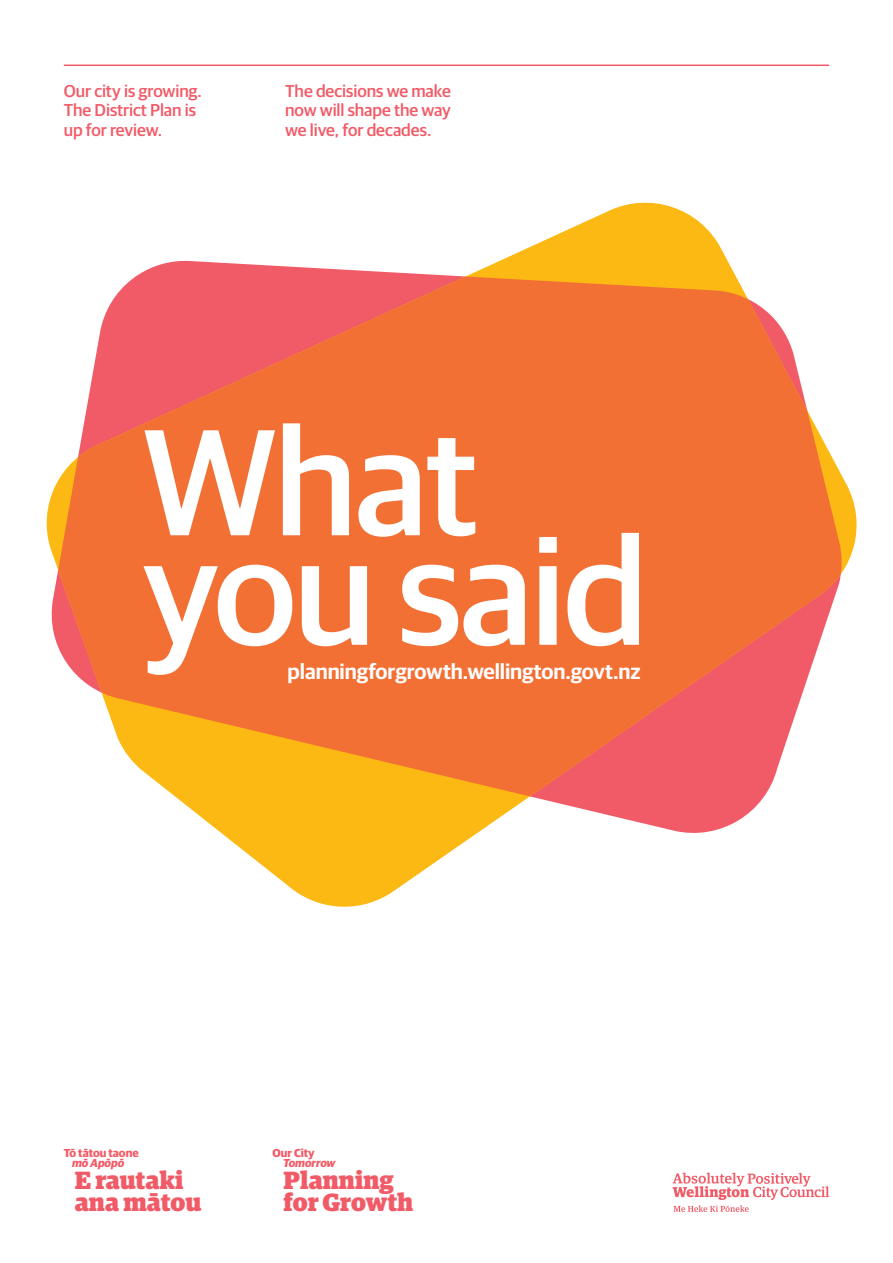
<style>
.page{position:relative;width:893px;height:1263px;background:#fff}
.page>*{position:absolute;margin:0;border:0;box-sizing:border-box;transform-origin:0 0}
.Heading_-_sans{font:500 151.35px/109.5px "Guardian Sans";letter-spacing:-.02em;color:#fff}
.t1{font:900 24.9px/22px "Guardian Egyp";color:#f15b67}
.body_copy{font:600 21.45px "Guardian Sans";letter-spacing:-.005em;color:#fff}
.body_copy-2{font:500 17.25px/19.5px "Guardian Sans";letter-spacing:-.005em;color:#f15b67}
.t2{font:700 11.55px/10.2px "Guardian Sans";color:#f15b67;text-align:center}
.t3{font:italic 700 11.55px "Guardian Sans";color:#f15b67}
.s1{font-style:italic}
</style>
<div class="page">
<svg style="left:673px;top:1172px;width:156px;height:40px"></svg>
<svg style="left:231px;top:202px;width:626px;height:705px"></svg>
<svg style="left:46px;top:258px;width:797px;height:583px;background:#f58754"></svg>
<hr style="left:64px;top:65px;width:765px;height:1px;background:#f15b67">
<p class="body_copy-2" style="left:64px;top:80px;width:140px">Our city is growing.<br>The District Plan is up for review.</p>
<p class="body_copy-2" style="left:285px;top:80px;width:167px;text-align:justify">The decisions we make now will shape the way we live, for decades.</p>
<p class="Heading_-_sans" style="left:143px;top:416px;width:506px">What you said</p>
<p class="body_copy" style="left:288px;top:656px;width:354px">planningforgrowth.wellington.govt.nz</p>
<p class="t2" style="left:64px;top:1146px;width:76px">Tō tātou taone <span class="s1">mō Apōpō</span></p>
<p class="t1" style="left:75px;top:1166px;width:128px">E rautaki ana mātou</p>
<p class="t2" style="left:273px;top:1146px;width:44px">Our City</p>
<p class="t3" style="left:283px;top:1154px;width:54px">Tomorrow</p>
<p class="t1" style="left:284px;top:1166px;width:131px">Planning for Growth</p>
</div>
